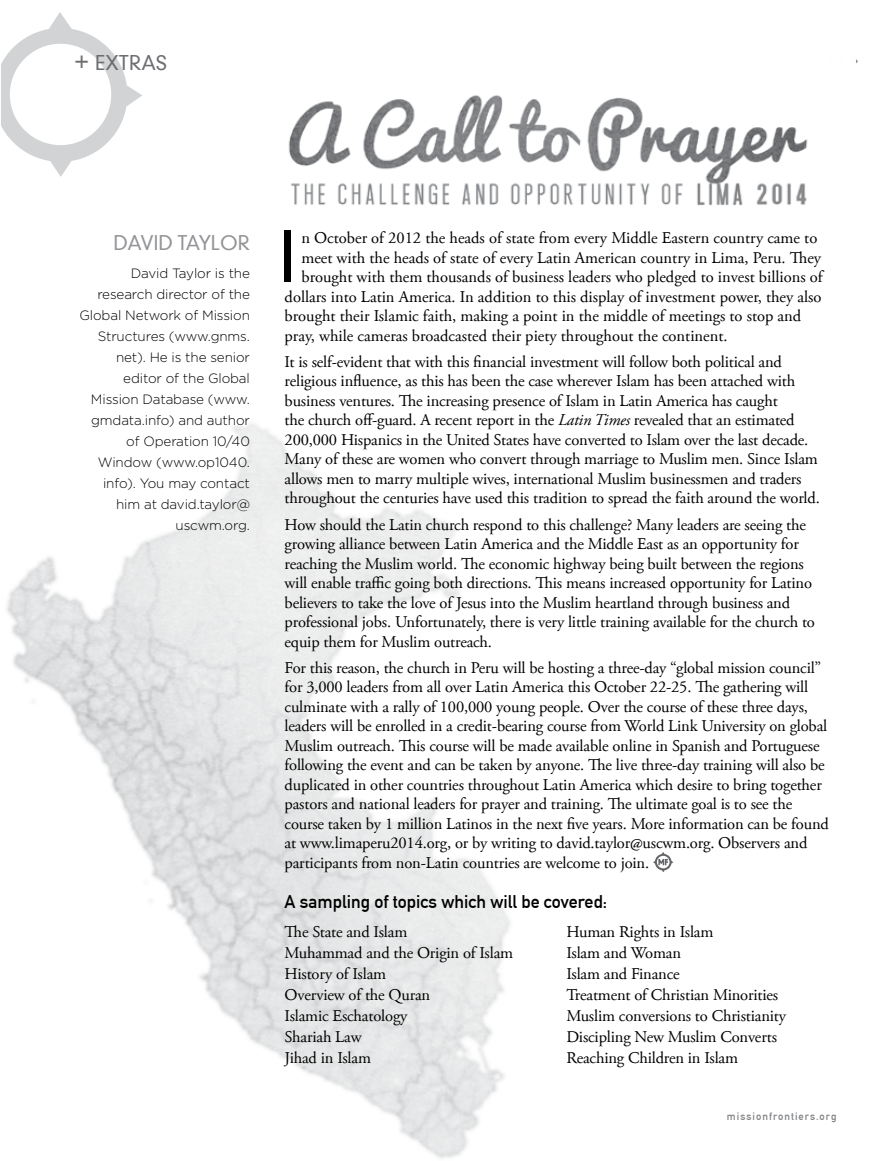
<style>
.page{position:relative;width:891px;height:1161px;background:#fff}
.page>*{position:absolute;margin:0;border:0;box-sizing:border-box;transform-origin:0 0}
.t1{font:300 67.8px "DIN Neuzeit Grotesk Std";color:#000}
.t2{font:300 19.65px "DIN Neuzeit Grotesk Std";color:#6d6e71}
.t3{font:300 19.5px "DIN Neuzeit Grotesk Std";letter-spacing:-.01em;color:#939598}
.t4{font:18px "DIN Mittelschrift Std";color:#000}
.t5{font:16.5px/19.5px "Adobe Garamond Pro";letter-spacing:-.01em;color:#000}
.t6{font:300 13.5px/21px "Gotham";letter-spacing:-.01em;color:#000;text-align:right}
.t7{font:10.5px "DIN Mittelschrift Std";letter-spacing:.1em;color:#808285}
.s1{font-size:24.3px}
.s2{font-style:italic}
</style>
<div class="page">
<svg style="left:1px;top:12px;width:141px;height:165px"></svg>
<img style="left:288px;top:95px;width:520px;height:111px">
<svg style="left:653px;top:852px;width:20px;height:20px"></svg>
<p class="t2" style="left:74px;top:51px;width:94px"><span class="s1">+</span> EXTRAS</p>
<p class="t3" style="left:114px;top:231px;width:138px">DAVID TAYLOR</p>
<p class="t6" style="left:79px;top:262px;width:172px">David Taylor is the research director of the<br>Global Network of Mission<br>Structures (www.gnms. net). He is the senior editor of the Global<br>Mission Database (www. gmdata.info) and author of Operation 10/40<br>Window (www.op1040. info). You may contact him at david.taylor@ uscwm.org.</p>
<h1 class="t1" style="left:280px;top:216px;width:18px">I</h1>
<p class="t5" style="left:301px;top:229px;width:517px">n October of 2012 the heads of state from every Middle Eastern country came to</p>
<p class="t5" style="left:301px;top:248px;width:521px">meet with the heads of state of every Latin American country in Lima, Peru. They</p>
<p class="t5" style="left:301px;top:268px;width:523px">brought with them thousands of business leaders who pledged to invest billions of</p>
<p class="t5" style="left:285px;top:287px;width:539px">dollars into Latin America. In addition to this display of investment power, they also</p>
<p class="t5" style="left:285px;top:307px;width:518px">brought their Islamic faith, making a point in the middle of meetings to stop and</p>
<p class="t5" style="left:285px;top:326px;width:445px">pray, while cameras broadcasted their piety throughout the continent.</p>
<p class="t5" style="left:285px;top:352px;width:537px">It is self-evident that with this financial investment will follow both political and religious influence, as this has been the case wherever Islam has been attached with business ventures. The increasing presence of Islam in Latin America has caught<br>the church off-guard. A recent report in the <span class="s2">Latin Times</span> revealed that an estimated 200,000 Hispanics in the United States have converted to Islam over the last decade.<br>Many of these are women who convert through marriage to Muslim men. Since Islam allows men to marry multiple wives, international Muslim businessmen and traders throughout the centuries have used this tradition to spread the faith around the world.</p>
<p class="t5" style="left:285px;top:515px;width:532px">How should the Latin church respond to this challenge? Many leaders are seeing the growing alliance between Latin America and the Middle East as an opportunity for reaching the Muslim world. The economic highway being built between the regions will enable traffic going both directions. This means increased opportunity for Latino believers to take the love of Jesus into the Muslim heartland through business and professional jobs. Unfortunately, there is very little training available for the church to equip them for Muslim outreach.</p>
<p class="t5" style="left:285px;top:658px;width:546px">For this reason, the church in Peru will be hosting a three-day “global mission council” for 3,000 leaders from all over Latin America this October 22-25. The gathering will culminate with a rally of 100,000 young people. Over the course of these three days, leaders will be enrolled in a credit-bearing course from World Link University on global Muslim outreach. This course will be made available online in Spanish and Portuguese following the event and can be taken by anyone. The live three-day training will also be duplicated in other countries throughout Latin America which desire to bring together pastors and national leaders for prayer and training. The ultimate goal is to see the course taken by 1 million Latinos in the next five years. More information can be found at www.limaperu2014.org, or by writing to david.taylor@uscwm.org. Observers and participants from non-Latin countries are welcome to join.</p>
<p class="t4" style="left:285px;top:891px;width:324px">A sampling of topics which will be covered:</p>
<p class="t5" style="left:285px;top:922px;width:230px;line-height:21px">The State and Islam<br>Muhammad and the Origin of Islam<br>History of Islam<br>Overview of the Quran<br>Islamic Eschatology<br>Shariah Law<br>Jihad in Islam</p>
<p class="t5" style="left:566px;top:922px;width:221px;line-height:21px">Human Rights in Islam<br>Islam and Woman<br>Islam and Finance<br>Treatment of Christian Minorities<br>Muslim conversions to Christianity<br>Discipling New Muslim Converts<br>Reaching Children in Islam</p>
<p class="t7" style="left:727px;top:1110px;width:111px">missionfrontiers.org</p>
</div>
